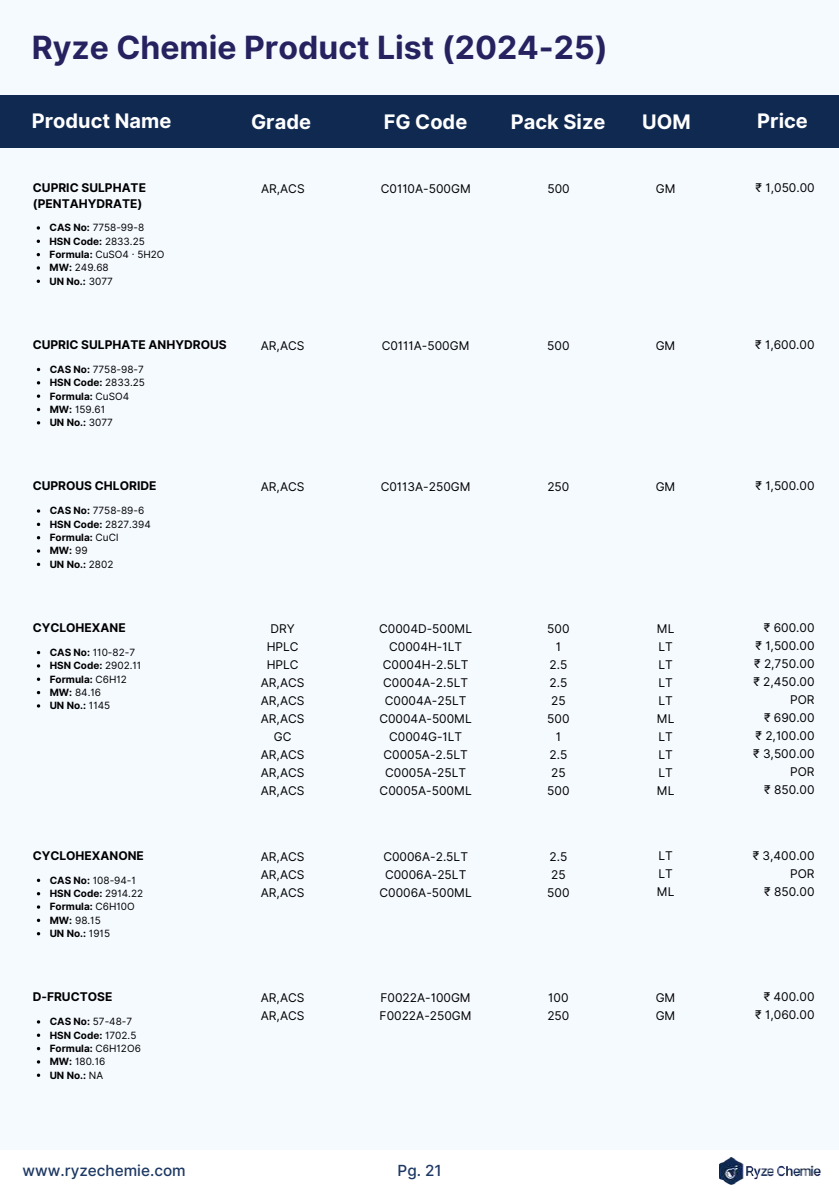
<style>
.page{position:relative;width:839px;height:1191px;background:#fff}
.page>*{position:absolute;margin:0;border:0;box-sizing:border-box;transform-origin:0 0}
.t1{font:700 32px "Inter";color:#262260}
.t2{font:700 20px "Inter";color:#fff}
.t3{font:500 15.4px "Inter";color:#1d3864}
.t4{font:12px/18px "Inter";color:#000;text-align:center}
.t5{font:700 12px/16px "Inter";color:#000}
.t6{font:700 10px/13.4px "Inter";color:#000}
.t7{font:10px/13.4px "Inter";color:#000}
.s1{font-weight:700}
.s2{font-weight:400}
</style>
<div class="page">
<div style="left:0;top:0;width:838px;height:1191px;background:#f5faff"></div>
<div style="left:0;top:1150px;width:838px;height:41px;background:#fff"></div>
<img style="left:719px;top:1157px;width:102px;height:27px">
<div style="left:0;top:95px;width:838px;height:53px;background:#102951"></div>
<svg style="left:37px;top:226px;width:3px;height:4px"></svg>
<svg style="left:37px;top:266px;width:3px;height:4px"></svg>
<svg style="left:37px;top:381px;width:3px;height:4px"></svg>
<svg style="left:37px;top:421px;width:3px;height:4px"></svg>
<svg style="left:37px;top:509px;width:3px;height:4px"></svg>
<svg style="left:37px;top:549px;width:3px;height:4px"></svg>
<svg style="left:37px;top:664px;width:3px;height:4px"></svg>
<svg style="left:37px;top:704px;width:3px;height:4px"></svg>
<svg style="left:37px;top:905px;width:3px;height:4px"></svg>
<svg style="left:37px;top:1020px;width:3px;height:4px"></svg>
<svg style="left:37px;top:1060px;width:3px;height:4px"></svg>
<h1 class="t1" style="left:32px;top:29px;width:577px">Ryze Chemie Product List (2024-25)</h1>
<h2 class="t2" style="left:32px;top:109px;width:141px">Product Name</h2>
<h2 class="t2" style="left:251px;top:110px;width:62px">Grade</h2>
<h2 class="t2" style="left:384px;top:110px;width:85px">FG Code</h2>
<h2 class="t2" style="left:511px;top:110px;width:96px">Pack Size</h2>
<h2 class="t2" style="left:642px;top:110px;width:50px">UOM</h2>
<h2 class="t2" style="left:757px;top:109px;width:52px">Price</h2>
<p class="t5" style="left:33px;top:180px;width:115px">CUPRIC SULPHATE (PENTAHYDRATE)</p>
<p class="t4" style="left:381px;top:180px;width:92px">C0110A-500GM</p>
<p class="t4" style="left:547px;top:180px;width:24px">500</p>
<p class="t4" style="left:656px;top:180px;width:21px">GM</p>
<p class="t7" style="left:49px;top:221px;width:116px"><span class="s1">CAS No:</span> 7758-99-8<br><span class="s1">HSN Code:</span> 2833.25<br><span class="s1">Formula:</span> CuSO4 · 5H2O<br><span class="s1">MW:</span> 249.68<br><span class="s1">UN No.:</span> 3077</p>
<p class="t4" style="left:261px;top:180px;width:45px">AR,ACS</p>
<p class="t4" style="left:755px;top:179px;width:61px">₹ 1,050.00</p>
<p class="t5" style="left:33px;top:336px;width:195px">CUPRIC SULPHATE ANHYDROUS</p>
<p class="t4" style="left:382px;top:336px;width:89px">C0111A-500GM</p>
<p class="t4" style="left:547px;top:336px;width:24px">500</p>
<p class="t4" style="left:655px;top:336px;width:21px">GM</p>
<p class="t6" style="left:50px;top:363px;width:97px">CAS No: <span class="s2">7758-98-7<br></span>HSN Code: <span class="s2">2833.25<br></span>Formula: <span class="s2">CuSO4<br></span>MW: <span class="s2">159.61<br></span>UN No.: <span class="s2">3077</span></p>
<p class="t4" style="left:261px;top:336px;width:45px">AR,ACS</p>
<p class="t4" style="left:755px;top:335px;width:61px">₹ 1,600.00</p>
<p class="t5" style="left:33px;top:478px;width:125px">CUPROUS CHLORIDE</p>
<p class="t4" style="left:380px;top:478px;width:92px">C0113A-250GM</p>
<p class="t4" style="left:547px;top:478px;width:24px">250</p>
<p class="t4" style="left:655px;top:478px;width:21px">GM</p>
<p class="t6" style="left:50px;top:504px;width:103px">CAS No: <span class="s2">7758-89-6<br></span>HSN Code: <span class="s2">2827.394<br></span>Formula: <span class="s2">CuCl<br></span>MW: <span class="s2">99<br></span>UN No.: <span class="s2">2802</span></p>
<p class="t4" style="left:261px;top:478px;width:45px">AR,ACS</p>
<p class="t4" style="left:755px;top:477px;width:61px">₹ 1,500.00</p>
<p class="t5" style="left:33px;top:619px;width:94px">CYCLOHEXANE</p>
<p class="t4" style="left:547px;top:620px;width:24px">500<br>1<br>2.5<br>2.5<br>25<br>500<br>1<br>2.5<br>25<br>500</p>
<p class="t4" style="left:261px;top:620px;width:45px">DRY<br>HPLC<br>HPLC<br>AR,ACS<br>AR,ACS<br>AR,ACS<br>GC<br>AR,ACS<br>AR,ACS<br>AR,ACS</p>
<p class="t4" style="left:753px;top:619px;width:63px;text-align:right">₹ 600.00<br>₹ 1,500.00 ₹ 2,750.00 ₹ 2,450.00<br>POR<br>₹ 690.00<br>₹ 2,100.00 ₹ 3,500.00<br>POR<br>₹ 850.00</p>
<p class="t4" style="left:379px;top:620px;width:95px">C0004D-500ML<br>C0004H-1LT<br>C0004H-2.5LT<br>C0004A-2.5LT<br>C0004A-25LT<br>C0004A-500ML<br>C0004G-1LT<br>C0005A-2.5LT<br>C0005A-25LT<br>C0005A-500ML</p>
<p class="t4" style="left:656px;top:619px;width:19px;text-align:left">ML<br>LT<br>LT<br>LT<br>LT<br>ML<br>LT<br>LT<br>LT<br>ML</p>
<p class="t6" style="left:50px;top:646px;width:93px">CAS No: <span class="s2">110-82-7<br></span>HSN Code: <span class="s2">2902.11<br></span>Formula: <span class="s2">C6H12<br></span>MW: <span class="s2">84.16<br></span>UN No.: <span class="s2">1145</span></p>
<p class="t5" style="left:33px;top:847px;width:113px">CYCLOHEXANONE</p>
<p class="t4" style="left:547px;top:847px;width:24px">2.5<br>25<br>500</p>
<p class="t4" style="left:261px;top:847px;width:45px;text-align:justify">AR,ACS AR,ACS AR,ACS</p>
<p class="t4" style="left:752px;top:846px;width:63px;text-align:right">₹ 3,400.00<br>POR<br>₹ 850.00</p>
<p class="t4" style="left:379px;top:847px;width:94px">C0006A-2.5LT<br>C0006A-25LT<br>C0006A-500ML</p>
<p class="t4" style="left:656px;top:847px;width:19px;text-align:left">LT<br>LT<br>ML</p>
<p class="t6" style="left:50px;top:873px;width:95px">CAS No: <span class="s2">108-94-1<br></span>HSN Code: <span class="s2">2914.22<br></span>Formula: <span class="s2">C6H10O<br></span>MW: <span class="s2">98.15<br></span>UN No.: <span class="s2">1915</span></p>
<p class="t5" style="left:33px;top:989px;width:81px">D-FRUCTOSE</p>
<p class="t4" style="left:547px;top:989px;width:24px;text-align:left">100<br>250</p>
<p class="t4" style="left:261px;top:989px;width:45px;text-align:left">AR,ACS<br>AR,ACS</p>
<p class="t4" style="left:755px;top:988px;width:61px;text-align:right">₹ 400.00 ₹ 1,060.00</p>
<p class="t4" style="left:379px;top:989px;width:94px;text-align:left">F0022A-100GM<br>F0022A-250GM</p>
<p class="t4" style="left:655px;top:989px;width:21px">GM</p>
<p class="t4" style="left:655px;top:1007px;width:21px">GM</p>
<p class="t7" style="left:50px;top:1015px;width:84px"><span class="s1">CAS No:</span> 57-48-7</p>
<p class="t6" style="left:50px;top:1028px;width:93px">HSN Code: <span class="s2">1702.5<br></span>Formula: <span class="s2">C6H12O6<br></span>MW: <span class="s2">180.16<br></span>UN No.: <span class="s2">NA</span></p>
<p class="t3" style="left:23px;top:1161px;width:165px">www.ryzechemie.com</p>
<p class="t3" style="left:397px;top:1161px;width:46px">Pg. 21</p>
</div>
